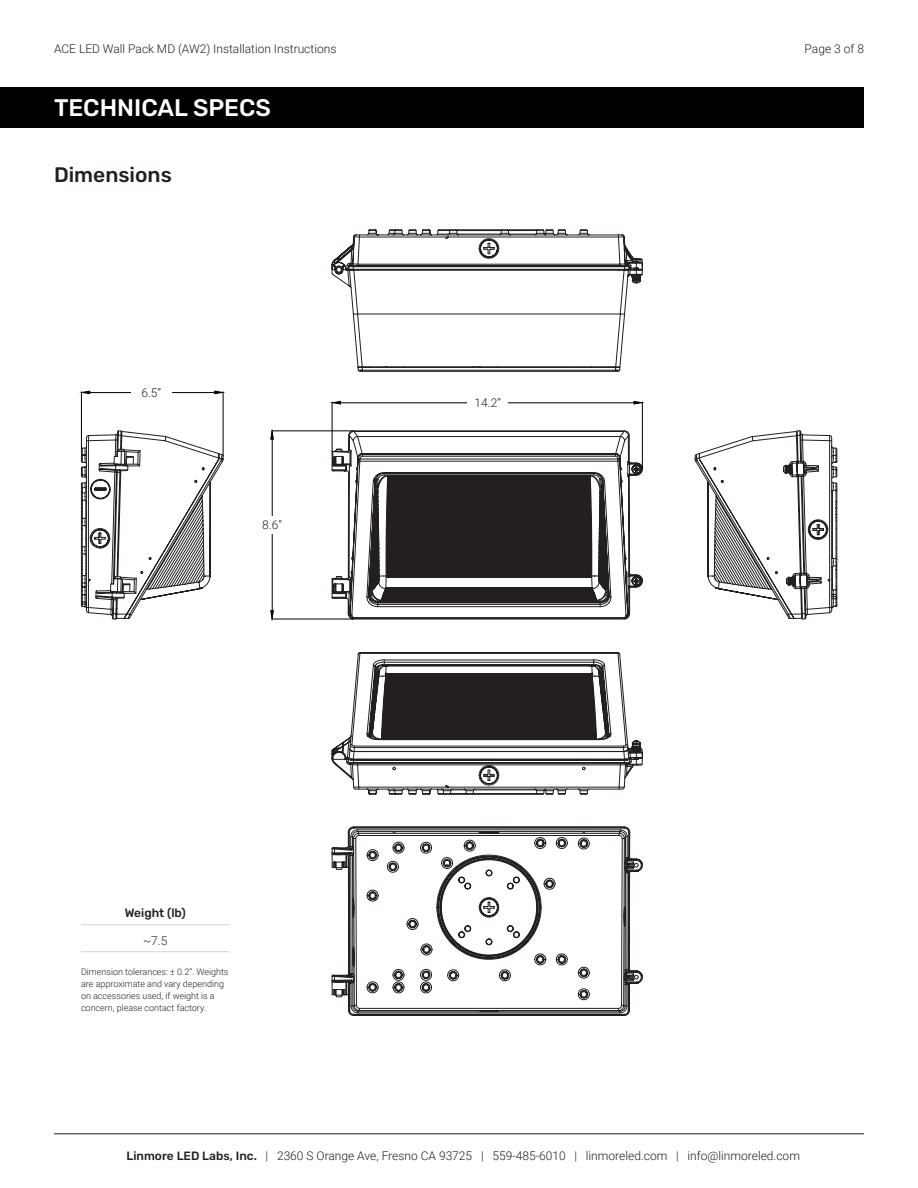
<style>
.page{position:relative;width:918px;height:1188px;background:#fff}
.page>*{position:absolute;margin:0;border:0;box-sizing:border-box;transform-origin:0 0}
.t1{font:500 24px "Rubik";color:#fff}
.t2{font:500 21px "Rubik";color:#231f20}
.table_header_bar{font:300 12px "Roboto";color:#231f20}
.Table_Subtitles{font:500 12px "Rubik";color:#231f20}
.table_header_bar-2{font:300 9px/12px "Roboto";color:#231f20}
.s1{font-family:"Rubik";font-weight:500}
</style>
<div class="page">
<hr style="left:54px;top:1134px;width:810px;height:1px;background:#231f20">
<div style="left:0;top:88px;width:864px;height:40px;background:#000001"></div>
<svg style="left:332px;top:230px;width:313px;height:200px"></svg>
<svg style="left:753px;top:430px;width:84px;height:183px"></svg>
<svg style="left:694px;top:436px;width:136px;height:184px"></svg>
<svg style="left:353px;top:788px;width:272px;height:7px"></svg>
<svg style="left:223px;top:446px;width:420px;height:342px"></svg>
<svg style="left:81px;top:430px;width:142px;height:190px"></svg>
<hr style="left:223px;top:392px;width:1px;height:64px;background:#000">
<hr style="left:81px;top:392px;width:1px;height:57px;background:#000">
<hr style="left:90px;top:392px;width:124px;height:1px;background:#000">
<svg style="left:214px;top:391px;width:11px;height:3px"></svg>
<svg style="left:80px;top:391px;width:10px;height:3px"></svg>
<svg style="left:632px;top:436px;width:11px;height:164px"></svg>
<svg style="left:332px;top:431px;width:300px;height:188px"></svg>
<hr style="left:271px;top:431px;width:82px;height:1px;background:#000">
<hr style="left:271px;top:619px;width:82px;height:1px;background:#000">
<hr style="left:272px;top:439px;width:1px;height:171px;background:#000">
<svg style="left:270px;top:429px;width:4px;height:11px"></svg>
<svg style="left:270px;top:610px;width:4px;height:11px"></svg>
<hr style="left:332px;top:402px;width:1px;height:49px;background:#000">
<hr style="left:642px;top:402px;width:1px;height:67px;background:#000">
<hr style="left:341px;top:403px;width:293px;height:1px;background:#000">
<svg style="left:331px;top:401px;width:10px;height:3px"></svg>
<svg style="left:634px;top:401px;width:10px;height:3px"></svg>
<svg style="left:332px;top:828px;width:310px;height:188px"></svg>
<div style="left:252px;top:516px;width:40px;height:18px;background:#fff"></div>
<div style="left:131px;top:384px;width:41px;height:17px;background:#fff"></div>
<div style="left:468px;top:394px;width:40px;height:17px;background:#fff"></div>
<hr style="left:81px;top:924px;width:149px;height:1px;background:#d1d2d4">
<hr style="left:81px;top:951px;width:149px;height:1px;background:#d1d2d4">
<p class="table_header_bar" style="left:54px;top:40px;width:284px">ACE LED Wall Pack MD (AW2) Installation Instructions</p>
<p class="t1" style="left:54px;top:94px;width:218px">TECHNICAL SPECS</p>
<p class="t2" style="left:54px;top:162px;width:119px">Dimensions</p>
<p class="table_header_bar" style="left:141px;top:384px;width:21px">6.5”</p>
<p class="table_header_bar" style="left:262px;top:516px;width:21px">8.6”</p>
<p class="table_header_bar" style="left:475px;top:394px;width:28px">14.2”</p>
<p class="Table_Subtitles" style="left:125px;top:906px;width:63px">Weight (lb)</p>
<p class="table_header_bar" style="left:143px;top:932px;width:26px">~7.5</p>
<p class="table_header_bar-2" style="left:81px;top:965px;width:149px">Dimension tolerances: ± 0.2”. Weights are approximate and vary depending on accessories used, if weight is a concern, please contact factory.</p>
<p class="table_header_bar" style="left:805px;top:40px;width:61px">Page 3 of 8</p>
<p class="table_header_bar" style="left:127px;top:1147px;width:675px"><span class="s1">Linmore LED Labs, Inc.</span> | 2360 S Orange Ave, Fresno CA 93725 | 559-485-6010 | linmoreled.com | info@linmoreled.com</p>
</div>
